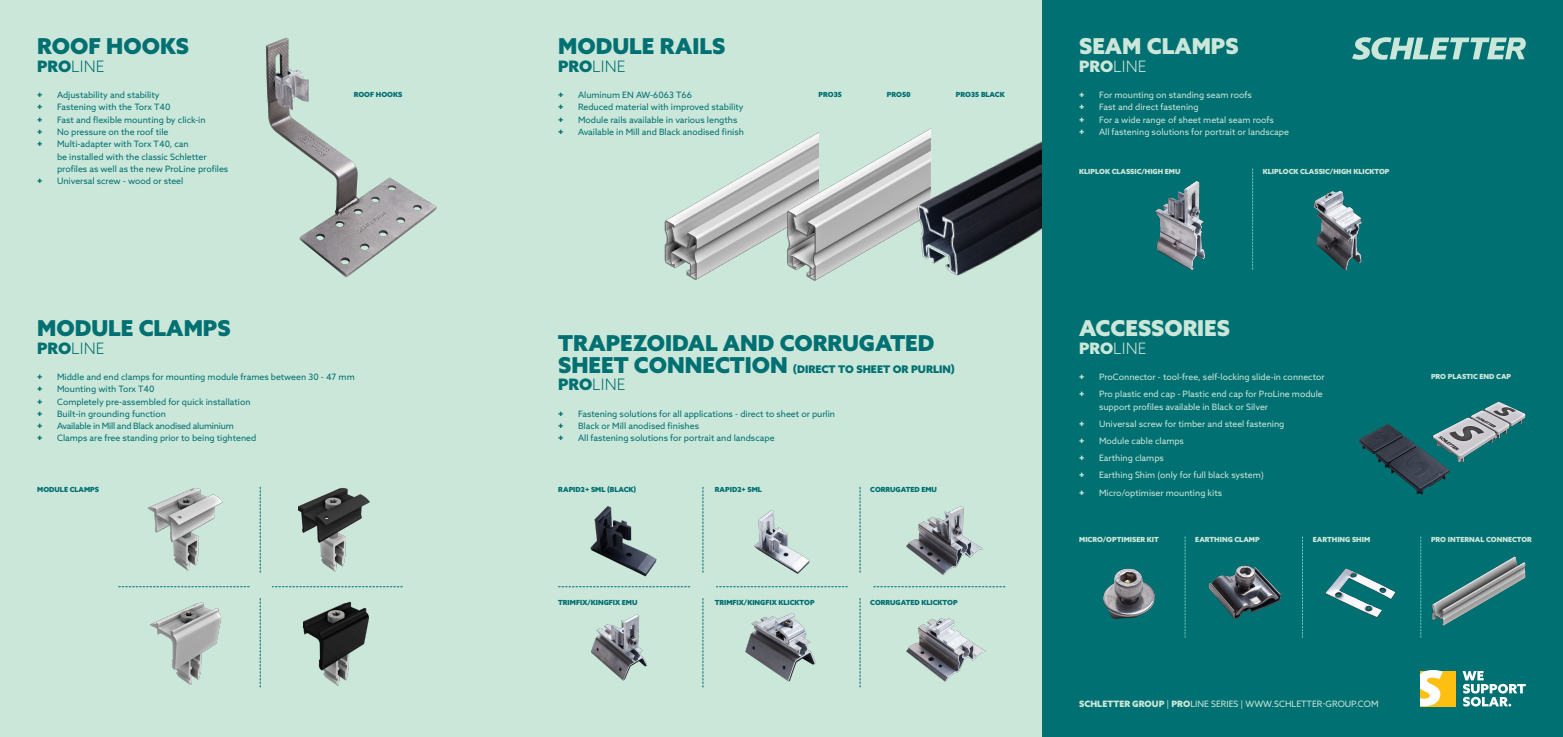
<style>
.page{position:relative;width:1563px;height:737px;background:#fff}
.page>*{position:absolute;margin:0;border:0;box-sizing:border-box;transform-origin:0 0}
.Headline_01{font:900 21.88px "Azo Sans";color:#017072}
.Headline_01-2{font:900 21.88px "Azo Sans";color:#cbe7d9}
.PROline_HL{font:300 15.75px "Azo Sans";color:#017072}
.PROline_HL-2{font:300 15.75px "Azo Sans";color:#cbe7d9}
.Headline_01-3{font:900 10.5px "Azo Sans";color:#017072}
.t1{font:8.75px/12.2px "Azo Sans";color:#017072}
.t2{font:8.75px/12.2px "Azo Sans";color:#cbe7d9}
.t3{font:8.75px "Azo Sans";letter-spacing:-.025em;color:#017072}
.t4{font:900 8.75px "Azo Sans";color:#017072}
.t5{font:900 8.75px "Azo Sans";color:#cbe7d9}
.ProLine__Subline_Pro{font:900 7px "Azo Sans";color:#cbe7d9}
.ProLine__Subline_Pro-2{font:900 7px "Azo Sans";color:#017072}
.Produktname{font:900 7px "Azo Sans";color:#017072}
.Produktname-2{font:900 7px "Azo Sans";color:#cbe7d9}
.s1{font-weight:900}
.s2{font-size:21.88px}
</style>
<div class="page">
<div style="left:1042px;top:0;width:521px;height:737px;background:#017072"></div>
<div style="left:0;top:0;width:1042px;height:737px;background:#cbe7d9"></div>
<img style="left:1184px;top:536px;width:96px;height:102px">
<img style="left:1280px;top:536px;width:142px;height:102px">
<img style="left:266px;top:37px;width:171px;height:241px">
<img style="left:664px;top:152px;width:120px;height:128px">
<img style="left:784px;top:129px;width:146px;height:152px">
<img style="left:1155px;top:175px;width:99px;height:95px">
<img style="left:1313px;top:190px;width:49px;height:81px">
<svg style="left:119px;top:487px;width:283px;height:200px"></svg>
<div style="left:250px;top:573px;width:21px;height:25px;background:#cbe7d9"></div>
<svg style="left:558px;top:487px;width:447px;height:200px"></svg>
<div style="left:848px;top:573px;width:25px;height:25px;background:#cbe7d9"></div>
<div style="left:691px;top:573px;width:24px;height:25px;background:#cbe7d9"></div>
<img style="left:1359px;top:424px;width:104px;height:71px">
<img style="left:1103px;top:544px;width:122px;height:92px">
<svg style="left:1185px;top:537px;width:1px;height:100px"></svg>
<svg style="left:1302px;top:537px;width:1px;height:100px"></svg>
<svg style="left:1252px;top:169px;width:1px;height:100px"></svg>
<img style="left:1432px;top:402px;width:94px;height:60px">
<img style="left:1432px;top:556px;width:94px;height:70px">
<svg style="left:1462px;top:671px;width:63px;height:35px"></svg>
<div style="left:1420px;top:671px;width:36px;height:35px;background:#fdc012"></div>
<svg style="left:1420px;top:671px;width:22px;height:35px"></svg>
<svg style="left:1352px;top:37px;width:173px;height:23px"></svg>
<p class="Headline_01" style="left:37px;top:32px;width:153px">ROOF HOOKS</p>
<p class="PROline_HL" style="left:37px;top:56px;width:69px"><span class="s1">PRO</span>LINE</p>
<p class="t4" style="left:37px;top:89px;width:7px">+</p>
<p class="t1" style="left:57px;top:89px;width:104px">Adjustability and stability</p>
<p class="t4" style="left:37px;top:101px;width:7px">+</p>
<p class="t1" style="left:57px;top:101px;width:115px">Fastening with the Torx T40</p>
<p class="t4" style="left:37px;top:114px;width:7px">+</p>
<p class="t1" style="left:57px;top:113px;width:150px">Fast and flexible mounting by click-in</p>
<p class="t4" style="left:37px;top:126px;width:7px">+</p>
<p class="t1" style="left:57px;top:126px;width:113px">No pressure on the roof tile</p>
<p class="t4" style="left:37px;top:138px;width:7px">+</p>
<p class="t1" style="left:57px;top:138px;width:173px">Multi-adapter with Torx T40, can<br>be installed with the classic Schletter profiles as well as the new ProLine profiles</p>
<p class="t4" style="left:37px;top:175px;width:7px">+</p>
<p class="t1" style="left:57px;top:175px;width:128px">Universal screw - wood or steel</p>
<p class="Headline_01" style="left:558px;top:32px;width:169px">MODULE RAILS</p>
<p class="PROline_HL" style="left:558px;top:56px;width:69px"><span class="s1">PRO</span>LINE</p>
<p class="t4" style="left:558px;top:89px;width:7px">+</p>
<p class="t1" style="left:578px;top:89px;width:115px">Aluminum EN AW-6063 T66</p>
<p class="t4" style="left:558px;top:101px;width:7px">+</p>
<p class="t1" style="left:578px;top:101px;width:167px">Reduced material with improved stability</p>
<p class="t4" style="left:558px;top:114px;width:7px">+</p>
<p class="t1" style="left:578px;top:113px;width:161px">Module rails available in various lengths</p>
<p class="t4" style="left:558px;top:126px;width:7px">+</p>
<p class="t1" style="left:578px;top:126px;width:167px">Available in Mill and Black anodised finish</p>
<p class="Produktname" style="left:354px;top:90px;width:50px">ROOF HOOKS</p>
<p class="Produktname" style="left:818px;top:90px;width:25px">PRO35</p>
<p class="Produktname" style="left:887px;top:90px;width:25px">PRO50</p>
<p class="Produktname" style="left:956px;top:90px;width:50px">PRO35 BLACK</p>
<p class="Headline_01" style="left:37px;top:313px;width:195px">MODULE CLAMPS</p>
<p class="PROline_HL" style="left:37px;top:337px;width:69px"><span class="s1">PRO</span>LINE</p>
<p class="t4" style="left:37px;top:371px;width:7px">+</p>
<p class="t1" style="left:57px;top:371px;width:299px">Middle and end clamps for mounting module frames between 30 - 47 mm</p>
<p class="t4" style="left:37px;top:383px;width:7px">+</p>
<p class="t1" style="left:57px;top:383px;width:99px">Mounting with Torx T40</p>
<p class="t4" style="left:37px;top:395px;width:7px">+</p>
<p class="t1" style="left:57px;top:395px;width:195px">Completely pre-assembled for quick installation</p>
<p class="t4" style="left:37px;top:408px;width:7px">+</p>
<p class="t1" style="left:57px;top:407px;width:110px">Built-in grounding function</p>
<p class="t4" style="left:37px;top:420px;width:7px">+</p>
<p class="t3" style="left:57px;top:420px;width:178px">Available in Mill and Black anodised aluminium</p>
<p class="t4" style="left:37px;top:432px;width:7px">+</p>
<p class="t1" style="left:57px;top:432px;width:201px">Clamps are free standing prior to being tightened</p>
<p class="Produktname" style="left:37px;top:485px;width:63px">MODULE CLAMPS</p>
<p class="Headline_01" style="left:558px;top:328px;width:378px">TRAPEZOIDAL AND CORRUGATED</p>
<p class="Headline_01-3" style="left:558px;top:362px;width:398px"><span class="s2">SHEET CONNECTION</span> (DIRECT TO SHEET OR PURLIN)</p>
<p class="PROline_HL" style="left:558px;top:374px;width:69px"><span class="s1">PRO</span>LINE</p>
<p class="t4" style="left:558px;top:408px;width:7px">+</p>
<p class="t1" style="left:578px;top:407px;width:259px">Fastening solutions for all applications - direct to sheet or purlin</p>
<p class="t4" style="left:558px;top:420px;width:7px">+</p>
<p class="t1" style="left:578px;top:420px;width:122px">Black or Mill anodised finishes</p>
<p class="t4" style="left:558px;top:432px;width:7px">+</p>
<p class="t1" style="left:578px;top:432px;width:198px">All fastening solutions for portrait and landscape</p>
<p class="ProLine__Subline_Pro-2" style="left:558px;top:485px;width:80px">RAPID2+ SML (BLACK)</p>
<p class="ProLine__Subline_Pro-2" style="left:558px;top:597px;width:81px">TRIMFIX/KINGFIX EMU</p>
<p class="ProLine__Subline_Pro-2" style="left:715px;top:485px;width:49px">RAPID2+ SML</p>
<p class="ProLine__Subline_Pro-2" style="left:715px;top:597px;width:101px">TRIMFIX/KINGFIX KLICKTOP</p>
<p class="ProLine__Subline_Pro-2" style="left:870px;top:485px;width:68px">CORRUGATED EMU</p>
<p class="ProLine__Subline_Pro-2" style="left:870px;top:597px;width:89px">CORRUGATED KLICKTOP</p>
<p class="Headline_01-2" style="left:1079px;top:32px;width:161px">SEAM CLAMPS</p>
<p class="PROline_HL-2" style="left:1079px;top:56px;width:69px"><span class="s1">PRO</span>LINE</p>
<p class="t5" style="left:1079px;top:89px;width:7px">+</p>
<p class="t2" style="left:1099px;top:89px;width:154px">For mounting on standing seam roofs</p>
<p class="t5" style="left:1079px;top:101px;width:7px">+</p>
<p class="t2" style="left:1099px;top:101px;width:101px">Fast and direct fastening</p>
<p class="t5" style="left:1079px;top:114px;width:7px">+</p>
<p class="t2" style="left:1099px;top:113px;width:176px">For a wide range of sheet metal seam roofs</p>
<p class="t5" style="left:1079px;top:126px;width:7px">+</p>
<p class="t2" style="left:1099px;top:126px;width:191px">All fastening solutions for portrait or landscape</p>
<p class="Produktname-2" style="left:1079px;top:167px;width:103px">KLIPLOK CLASSIC/HIGH EMU</p>
<p class="ProLine__Subline_Pro" style="left:1263px;top:167px;width:128px">KLIPLOCK CLASSIC/HIGH KLICKTOP</p>
<p class="Headline_01-2" style="left:1079px;top:313px;width:152px">ACCESSORIES</p>
<p class="PROline_HL-2" style="left:1079px;top:337px;width:69px"><span class="s1">PRO</span>LINE</p>
<p class="t5" style="left:1079px;top:371px;width:7px">+</p>
<p class="t2" style="left:1099px;top:371px;width:227px">ProConnector - tool-free, self-locking slide-in connector</p>
<p class="t5" style="left:1079px;top:388px;width:7px">+</p>
<p class="t2" style="left:1099px;top:388px;width:225px">Pro plastic end cap - Plastic end cap for ProLine module support profiles available in Black or Silver</p>
<p class="t5" style="left:1079px;top:418px;width:7px">+</p>
<p class="t2" style="left:1099px;top:417px;width:187px">Universal screw for timber and steel fastening</p>
<p class="t5" style="left:1079px;top:435px;width:7px">+</p>
<p class="t2" style="left:1099px;top:434px;width:86px">Module cable clamps</p>
<p class="t5" style="left:1079px;top:452px;width:7px">+</p>
<p class="t2" style="left:1099px;top:452px;width:66px">Earthing clamps</p>
<p class="t5" style="left:1079px;top:469px;width:7px">+</p>
<p class="t2" style="left:1099px;top:469px;width:166px">Earthing Shim (only for full black system)</p>
<p class="t5" style="left:1079px;top:486px;width:7px">+</p>
<p class="t2" style="left:1099px;top:486px;width:125px">Micro/optimiser mounting kits</p>
<p class="ProLine__Subline_Pro" style="left:1079px;top:535px;width:81px">MICRO/OPTIMISER KIT</p>
<p class="ProLine__Subline_Pro" style="left:1313px;top:535px;width:59px">EARTHING SHIM</p>
<p class="ProLine__Subline_Pro" style="left:1195px;top:535px;width:66px">EARTHING CLAMP</p>
<p class="ProLine__Subline_Pro" style="left:1431px;top:371px;width:82px">PRO PLASTIC END CAP</p>
<p class="ProLine__Subline_Pro" style="left:1431px;top:535px;width:102px">PRO INTERNAL CONNECTOR</p>
<p class="t2" style="left:1079px;top:697px;width:301px"><span class="s1">SCHLETTER GROUP</span> | <span class="s1">PRO</span>LINE SERIES | WWW.SCHLETTER-GROUP.COM</p>
</div>
